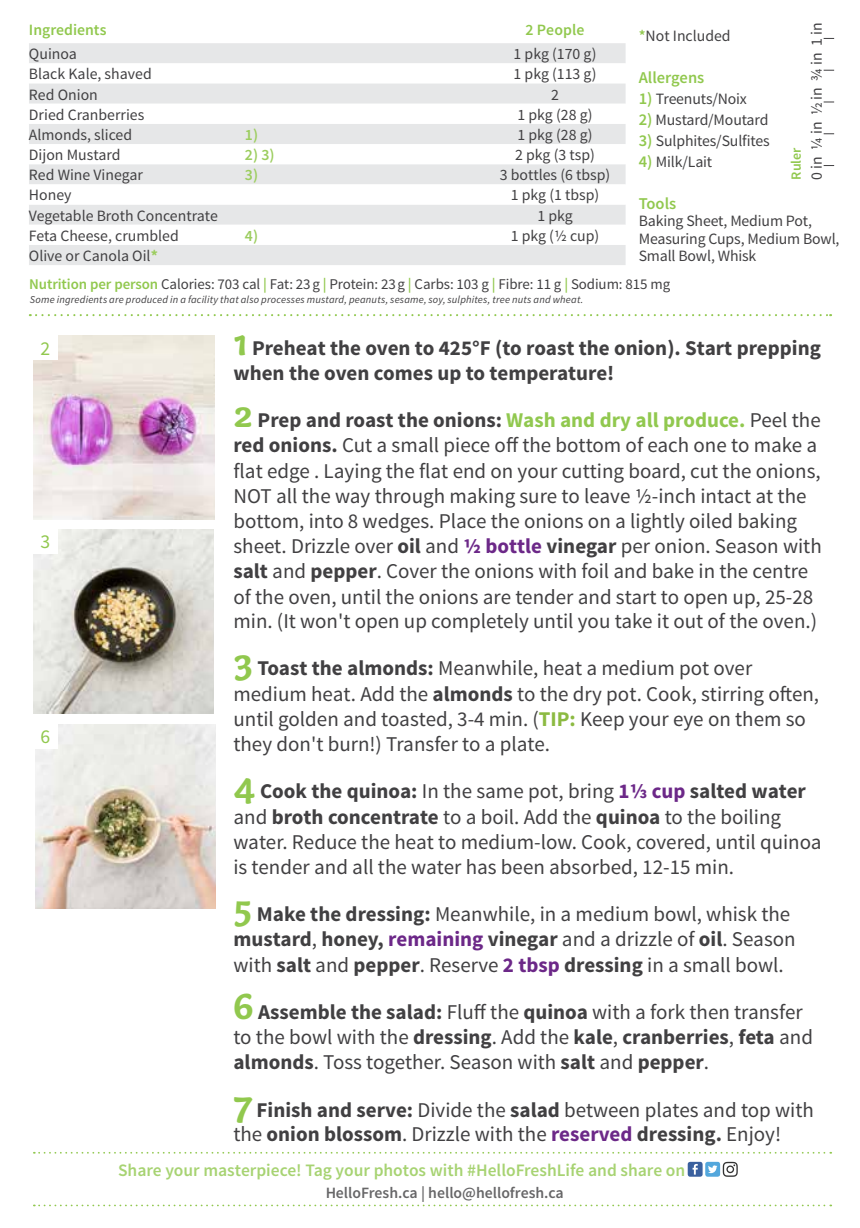
<style>
.page{position:relative;width:860px;height:1228px;background:#fff}
.page>*{position:absolute;margin:0;border:0;box-sizing:border-box;transform-origin:0 0}
.t1{font:21px/25.2px "Source Sans Pro";color:#414042}
.t2{font:700 21px/24.5px "Source Sans Pro";color:#414042}
.t3{font:19.6px "Source Sans Pro";color:#91c84e}
.t4{font:600 17.5px "Source Sans Pro";color:#91c84f}
.t5{font:600 16.45px "Source Sans Pro";color:#91c84e}
.t6{font:15.75px/17.5px "Source Sans Pro";color:#414042}
.t7{font:600 15.75px "Source Sans Pro";color:#414042}
.t8{font:600 15.75px "Source Sans Pro";color:#91c84e}
.t9{font:600 15.75px "Source Sans Pro";color:#9ccd5f}
.t10{font:14.88px "Source Sans Pro";letter-spacing:-.005em;color:#414042}
.t11{font:600 14px "Source Sans Pro";color:#91c84e}
.t12{font:italic 10.5px "Source Sans Pro";letter-spacing:.015em;color:#414042}
.s1{font-weight:700;color:#9ccd5f}
.s2{font-weight:600;color:#91c84e}
.s3{font-weight:600;font-size:16.45px;color:#91c84e}
.s4{font-family:"Capucine Basic";font-size:39.38px;color:#91c84e}
.s5{font-family:"Capucine Basic";font-weight:700;font-size:39.38px;color:#91c84e}
.s6{font-weight:700}
.s7{font-weight:700;color:#91c84f}
.s8{font-weight:700;color:#6c2888}
.s9{font-weight:700;color:#8cba42}
</style>
<div class="page">
<img style="left:35px;top:725px;width:180px;height:183px">
<img style="left:34px;top:335px;width:180px;height:184px">
<img style="left:33px;top:530px;width:180px;height:183px">
<div style="left:29px;top:43px;width:596px;height:20px;background:#e6e7e8"></div>
<div style="left:29px;top:83px;width:596px;height:182px;background:#e6e7e8"></div>
<svg style="left:29px;top:104px;width:596px;height:141px"></svg>
<div style="left:33px;top:335px;width:24px;height:25px;background:#fff"></div>
<div style="left:33px;top:723px;width:24px;height:25px;background:#fff"></div>
<svg style="left:30px;top:314px;width:800px;height:2px"></svg>
<svg style="left:34px;top:1204px;width:797px;height:2px"></svg>
<div style="left:687px;top:1161px;width:15px;height:15px;background:#3a609e;border-radius:2px"></div>
<svg style="left:692px;top:1164px;width:5px;height:10px"></svg>
<div style="left:705px;top:1161px;width:15px;height:15px;background:#53a7dc;border-radius:2px"></div>
<svg style="left:707px;top:1161px;width:30px;height:15px"></svg>
<svg style="left:34px;top:1151px;width:797px;height:2px"></svg>
<div style="left:33px;top:528px;width:24px;height:25px;background:#fff"></div>
<p class="t8" style="left:29px;top:20px;width:79px">Ingredients</p>
<p class="t8" style="left:525px;top:20px;width:61px">2 People</p>
<p class="t6" style="left:29px;top:45px;width:49px">Quinoa</p>
<p class="t6" style="left:513px;top:45px;width:84px">1 pkg (170 g)</p>
<p class="t6" style="left:29px;top:66px;width:124px">Black Kale, shaved</p>
<p class="t6" style="left:513px;top:66px;width:84px">1 pkg (113 g)</p>
<p class="t6" style="left:29px;top:86px;width:70px">Red Onion</p>
<p class="t6" style="left:551px;top:86px;width:9px">2</p>
<p class="t6" style="left:29px;top:106px;width:117px">Dried Cranberries</p>
<p class="t6" style="left:517px;top:106px;width:77px">1 pkg (28 g)</p>
<p class="t6" style="left:29px;top:126px;width:105px">Almonds, sliced</p>
<p class="t9" style="left:245px;top:125px;width:15px">1)</p>
<p class="t6" style="left:517px;top:126px;width:77px">1 pkg (28 g)</p>
<p class="t6" style="left:29px;top:146px;width:93px">Dijon Mustard</p>
<p class="t9" style="left:245px;top:145px;width:31px">2) 3)</p>
<p class="t6" style="left:515px;top:146px;width:81px">2 pkg (3 tsp)</p>
<p class="t6" style="left:29px;top:166px;width:116px">Red Wine Vinegar</p>
<p class="t9" style="left:245px;top:165px;width:15px">3)</p>
<p class="t6" style="left:499px;top:166px;width:112px">3 bottles (6 tbsp)</p>
<p class="t6" style="left:29px;top:187px;width:44px">Honey</p>
<p class="t6" style="left:510px;top:187px;width:90px">1 pkg (1 tbsp)</p>
<p class="t6" style="left:29px;top:207px;width:190px">Vegetable Broth Concentrate</p>
<p class="t6" style="left:537px;top:207px;width:37px">1 pkg</p>
<p class="t6" style="left:29px;top:227px;width:151px">Feta Cheese, crumbled</p>
<p class="t9" style="left:245px;top:225px;width:15px">4)</p>
<p class="t6" style="left:510px;top:227px;width:90px">1 pkg (1/2 cup)</p>
<p class="t6" style="left:29px;top:247px;width:130px">Olive or Canola Oil<span class="s1">*</span></p>
<p class="t6" style="left:807px;top:180px;width:159px;rotate:-90deg">0 in ¼ in ½ in ¾ in 1 in</p>
<p class="t6" style="left:638px;top:27px;width:93px"><span class="s2">*</span>Not Included</p>
<p class="t5" style="left:638px;top:67px;width:67px">Allergens</p>
<p class="t6" style="left:638px;top:90px;width:110px"><span class="s3">1)</span> Treenuts/Noix</p>
<p class="t6" style="left:638px;top:111px;width:131px"><span class="s3">2)</span> Mustard/Moutard</p>
<p class="t6" style="left:638px;top:132px;width:132px"><span class="s3">3)</span> Sulphites/Sulfites</p>
<p class="t6" style="left:638px;top:153px;width:75px"><span class="s3">4)</span> Milk/Lait</p>
<p class="t5" style="left:638px;top:193px;width:39px">Tools</p>
<p class="t6" style="left:638px;top:213px;width:202px">Baking Sheet, Medium Pot,<br>Measuring Cups, Medium Bowl,<br>Small Bowl, Whisk</p>
<p class="t11" style="left:787px;top:180px;width:34px;rotate:-90deg">Ruler</p>
<p class="t10" style="left:29px;top:274px;width:642px"><span class="s2">Nutrition per person</span> Calories: 703 cal <span class="s2">|</span> Fat: 23g <span class="s2">|</span> Protein: 23g <span class="s2">|</span> Carbs: 103 g <span class="s2">|</span> Fibre: 11 g <span class="s2">|</span> Sodium: 815 mg</p>
<p class="t12" style="left:30px;top:293px;width:554px">Some ingredients are produced in a facility that also processes mustard, peanuts, sesame, soy, sulphites, tree nuts and wheat.</p>
<p class="t3" style="left:40px;top:336px;width:11px">2</p>
<p class="t2" style="left:233px;top:337px;width:589px"><span class="s4">1</span> Preheat the oven to 425°F (to roast the onion). Start prepping when the oven comes up to temperature!</p>
<p class="t1" style="left:233px;top:408px;width:589px"><span class="s5">2</span> <span class="s6">Prep and roast the onions:</span> <span class="s7">Wash and dry all produce.</span> Peel the <span class="s6">red onions.</span> Cut a small piece off the bottom of each one to make a flat edge . Laying the flat end on your cutting board, cut the onions, NOT all the way through making sure to leave 1/2-inch intact at the bottom, into 8 wedges. Place the onions on a lightly oiled baking sheet. Drizzle over <span class="s6">oil</span> and <span class="s8">1/2 bottle</span> <span class="s6">vinegar</span> per onion. Season with <span class="s6">salt</span> and <span class="s6">pepper</span>. Cover the onions with foil and bake in the centre of the oven, until the onions are tender and start to open up, 25-28 min. (It won't open up completely until you take it out of the oven.)</p>
<p class="t1" style="left:233px;top:656px;width:587px"><span class="s5">3</span> <span class="s6">Toast the almonds:</span> Meanwhile, heat a medium pot over medium heat. Add the <span class="s6">almonds</span> to the dry pot. Cook, stirring often, until golden and toasted, 3-4 min. (<span class="s9">TIP:</span> Keep your eye on them so they don't burn!) Transfer to a plate.</p>
<p class="t1" style="left:233px;top:779px;width:589px"><span class="s5">4</span> <span class="s6">Cook the quinoa:</span> In the same pot, bring <span class="s8">11/3 cup</span> <span class="s6">salted water </span>and <span class="s6">broth concentrate</span> to a boil. Add the <span class="s6">quinoa</span> to the boiling water. Reduce the heat to medium-low. Cook, covered, until quinoa is tender and all the water has been absorbed, 12-15 min.</p>
<p class="t1" style="left:233px;top:901px;width:563px"><span class="s5">5</span> <span class="s6">Make the dressing:</span> Meanwhile, in a medium bowl, whisk the <span class="s6">mustard</span>, <span class="s6">honey,</span> <span class="s8">remaining</span> <span class="s6">vinegar</span> and a drizzle of <span class="s6">oil</span>. Season with <span class="s6">salt</span> and <span class="s6">pepper</span>. Reserve <span class="s8">2 tbsp</span> <span class="s6">dressing</span> in a small bowl.</p>
<p class="t1" style="left:233px;top:999px;width:581px"><span class="s5">6</span> <span class="s6">Assemble the salad:</span> Fluff the <span class="s6">quinoa</span> with a fork then transfer to the bowl with the <span class="s6">dressing</span>. Add the <span class="s6">kale</span>, <span class="s6">cranberries</span>, <span class="s6">feta</span> and <span class="s6">almonds</span>. Toss together. Season with <span class="s6">salt</span> and <span class="s6">pepper</span>.</p>
<p class="t1" style="left:233px;top:1097px;width:582px;line-height:24.5px"><span class="s5">7</span> <span class="s6">Finish and serve:</span> Divide the <span class="s6">salad</span> between plates and top with the <span class="s6">onion blossom</span>. Drizzle with the <span class="s8">reserved</span> <span class="s6">dressing.</span> Enjoy!</p>
<p class="t3" style="left:40px;top:529px;width:11px">3</p>
<p class="t3" style="left:40px;top:724px;width:11px">6</p>
<p class="t4" style="left:118px;top:1159px;width:568px">Share your masterpiece! Tag your photos with #HelloFreshLife and share on</p>
<p class="t7" style="left:325px;top:1182px;width:240px">HelloFresh.ca | hello@hellofresh.ca</p>
</div>
